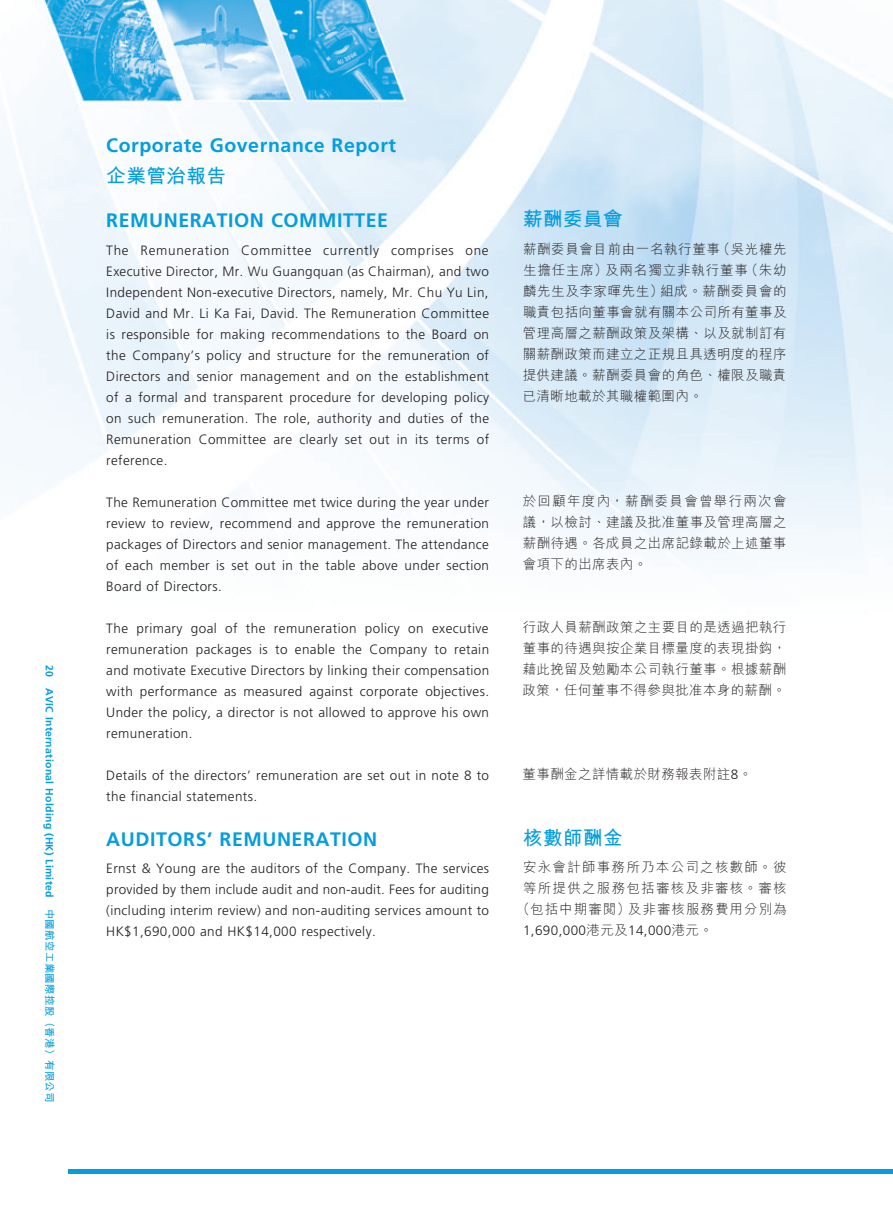
<style>
.page{position:relative;width:893px;height:1212px;background:#fff}
.page>*{position:absolute;margin:0;border:0;box-sizing:border-box;transform-origin:0 0}
.t1{font:700 19.5px "Frutiger LT Std";letter-spacing:.03em;color:#069ddc}
.t2{font:700 19.5px "M Hei HK";letter-spacing:.03em;color:#069ddc}
.t3{font:300 13.5px/21px "Frutiger LT Std";letter-spacing:.03em;color:#231f20;text-align:justify}
.t4{font:300 13.5px/21px "M Hei HK";letter-spacing:.03em;color:#231f20;text-align:justify}
.t5{font:300 13.5px/21px "M Hei HK";letter-spacing:.095em;color:#231f20;text-align:center}
.t6{font:700 10.5px "Frutiger LT Std";letter-spacing:.03em;color:#069ddc}
.s1{font-family:"M Hei HK"}
.s2{font-family:"Frutiger LT Std"}
</style>
<div class="page">
<img style="left:0;top:0;width:893px;height:563px">
<div style="left:68px;top:1169px;width:825px;height:5px;background:#069ddc"></div>
<p class="t6" style="left:56px;top:665px;width:439px;rotate:90deg">20 AVIC International Holding (HK) Limited <span class="s1">中國航空工業國際控股（香港）有限公司</span></p>
<h1 class="t1" style="left:106px;top:134px;width:291px">Corporate Governance Report</h1>
<h1 class="t2" style="left:106px;top:162px;width:121px">企業管治報告</h1>
<h1 class="t1" style="left:106px;top:209px;width:283px">REMUNERATION COMMITTEE</h1>
<p class="t3" style="left:106px;top:240px;width:384px">The Remuneration Committee currently comprises one Executive Director, Mr. Wu Guangquan (as Chairman), and two Independent Non-executive Directors, namely, Mr. Chu Yu Lin, David and Mr. Li Ka Fai, David. The Remuneration Committee is responsible for making recommendations to the Board on the Company’s policy and structure for the remuneration of Directors and senior management and on the establishment of a formal and transparent procedure for developing policy on such remuneration. The role, authority and duties of the Remuneration Committee are clearly set out in its terms of reference.</p>
<p class="t3" style="left:106px;top:492px;width:384px">The Remuneration Committee met twice during the year under review to review, recommend and approve the remuneration packages of Directors and senior management. The attendance of each member is set out in the table above under section Board of Directors.</p>
<p class="t3" style="left:106px;top:618px;width:384px">The primary goal of the remuneration policy on executive remuneration packages is to enable the Company to retain and motivate Executive Directors by linking their compensation with performance as measured against corporate objectives.<br>Under the policy, a director is not allowed to approve his own remuneration.</p>
<p class="t3" style="left:106px;top:765px;width:384px">Details of the directors’ remuneration are set out in note 8 to the financial statements.</p>
<h1 class="t1" style="left:106px;top:827px;width:272px">AUDITORS’ REMUNERATION</h1>
<p class="t3" style="left:106px;top:858px;width:384px">Ernst &amp; Young are the auditors of the Company. The services provided by them include audit and non-audit. Fees for auditing (including interim review) and non-auditing services amount to HK$1,690,000 and HK$14,000 respectively.</p>
<h1 class="t2" style="left:523px;top:205px;width:101px">薪酬委員會</h1>
<p class="t4" style="left:523px;top:238px;width:265px">薪酬委員會目前由一名執行董事（吳光權先生擔任主席）及兩名獨立非執行董事（朱幼麟先生及李家暉先生）組成。薪酬委員會的職責包括向董事會就有關本公司所有董事及管理高層之薪酬政策及架構、以及就制訂有關薪酬政策而建立之正規且具透明度的程序提供建議。薪酬委員會的角色、權限及職責已清晰地載於其職權範圍內。</p>
<p class="t4" style="left:523px;top:490px;width:265px">於回顧年度內，薪酬委員會曾舉行兩次會議，以檢討、建議及批准董事及管理高層之薪酬待遇。各成員之出席記錄載於上述董事會項下的出席表內。</p>
<p class="t4" style="left:523px;top:616px;width:265px">行政人員薪酬政策之主要目的是透過把執行董事的待遇與按企業目標量度的表現掛鈎，藉此挽留及勉勵本公司執行董事。根據薪酬政策，任何董事不得參與批准本身的薪酬。</p>
<p class="t4" style="left:523px;top:763px;width:231px">董事酬金之詳情載於財務報表附註<span class="s2">8</span>。</p>
<h1 class="t2" style="left:523px;top:823px;width:101px">核數師酬金</h1>
<p class="t5" style="left:516px;top:856px;width:272px">安永會計師事務所乃本公司之核數師。彼等所提供之服務包括審核及非審核。審核（包括中期審閱）及非審核服務費用分別為</p>
<p class="t3" style="left:523px;top:920px;width:191px">1,690,000<span class="s1">港元及</span>14,000<span class="s1">港元。</span></p>
</div>
